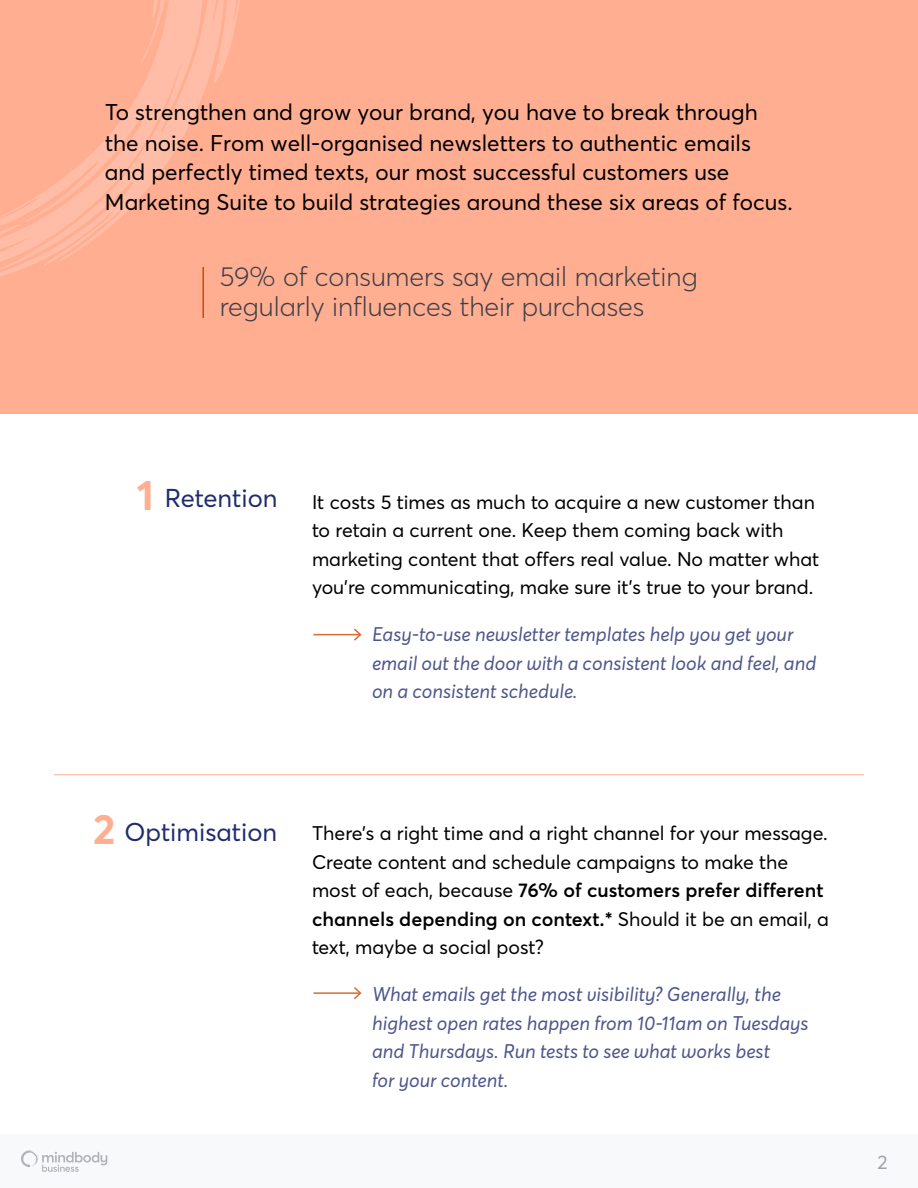
<style>
.page{position:relative;width:918px;height:1188px;background:#fff}
.page>*{position:absolute;margin:0;border:0;box-sizing:border-box;transform-origin:0 0}
.t1{font:300 27px/30px "Averta";color:#3b3f45}
.t2{font:25.5px "Averta";color:#212c6f}
.t3{font:22.5px/30px "Averta";color:#000}
.t4{font:19.5px/28.5px "Averta";color:#000}
.t5{font:italic 19.5px/28.5px "Averta";color:#4e568c}
.t6{font:19.5px "Averta";color:#a0a5ab}
.s1{font-weight:700;font-size:42px;color:#ffae92}
.s2{font-weight:600}
</style>
<div class="page">
<div style="left:0;top:1134px;width:918px;height:54px;background:#f8f9fa"></div>
<svg style="left:21px;top:1150px;width:86px;height:22px"></svg>
<div style="left:0;top:1px;width:917px;height:413px;background:#ffae92"></div>
<hr style="left:54px;top:774px;width:810px;height:1px;background:#ffae92">
<svg style="left:0;top:0;width:245px;height:276px"></svg>
<hr style="left:314px;top:634px;width:46px;height:1px;background:#dd6933">
<svg style="left:352px;top:628px;width:10px;height:13px"></svg>
<hr style="left:314px;top:992px;width:46px;height:2px;background:#dd6933">
<svg style="left:352px;top:987px;width:10px;height:13px"></svg>
<hr style="left:202px;top:267px;width:2px;height:51px;background:#d54400">
<p class="t3" style="left:105px;top:96px;width:689px">To strengthen and grow your brand, you have to break through the noise. From well-organised newsletters to authentic emails and perfectly timed texts, our most successful customers use Marketing Suite to build strategies around these six areas of focus.</p>
<h1 class="t1" style="left:220px;top:260px;width:480px">59% of consumers say email marketing regularly influences their purchases</h1>
<h2 class="t2" style="left:137px;top:481px;width:142px"><span class="s1">1</span> Retention</h2>
<p class="t4" style="left:312px;top:487px;width:509px">It costs 5 times as much to acquire a new customer than to retain a current one. Keep them coming back with marketing content that offers real value. No matter what you’re communicating, make sure it’s true to your brand.</p>
<p class="t5" style="left:372px;top:620px;width:446px">Easy-to-use newsletter templates help you get your email out the door with a consistent look and feel, and on a consistent schedule.</p>
<h2 class="t2" style="left:93px;top:814px;width:186px"><span class="s1">2</span> Optimisation</h2>
<p class="t4" style="left:312px;top:818px;width:518px">There’s a right time and a right channel for your message.<br>Create content and schedule campaigns to make the most of each, because <span class="s2">76% of customers prefer different channels depending on context.*</span> Should it be an email, a text, maybe a social post?</p>
<p class="t5" style="left:372px;top:980px;width:438px">What emails get the most visibility? Generally, the highest open rates happen from 10-11am on Tuesdays and Thursdays. Run tests to see what works best<br>for your content.</p>
<p class="t6" style="left:878px;top:1149px;width:12px">2</p>
</div>
